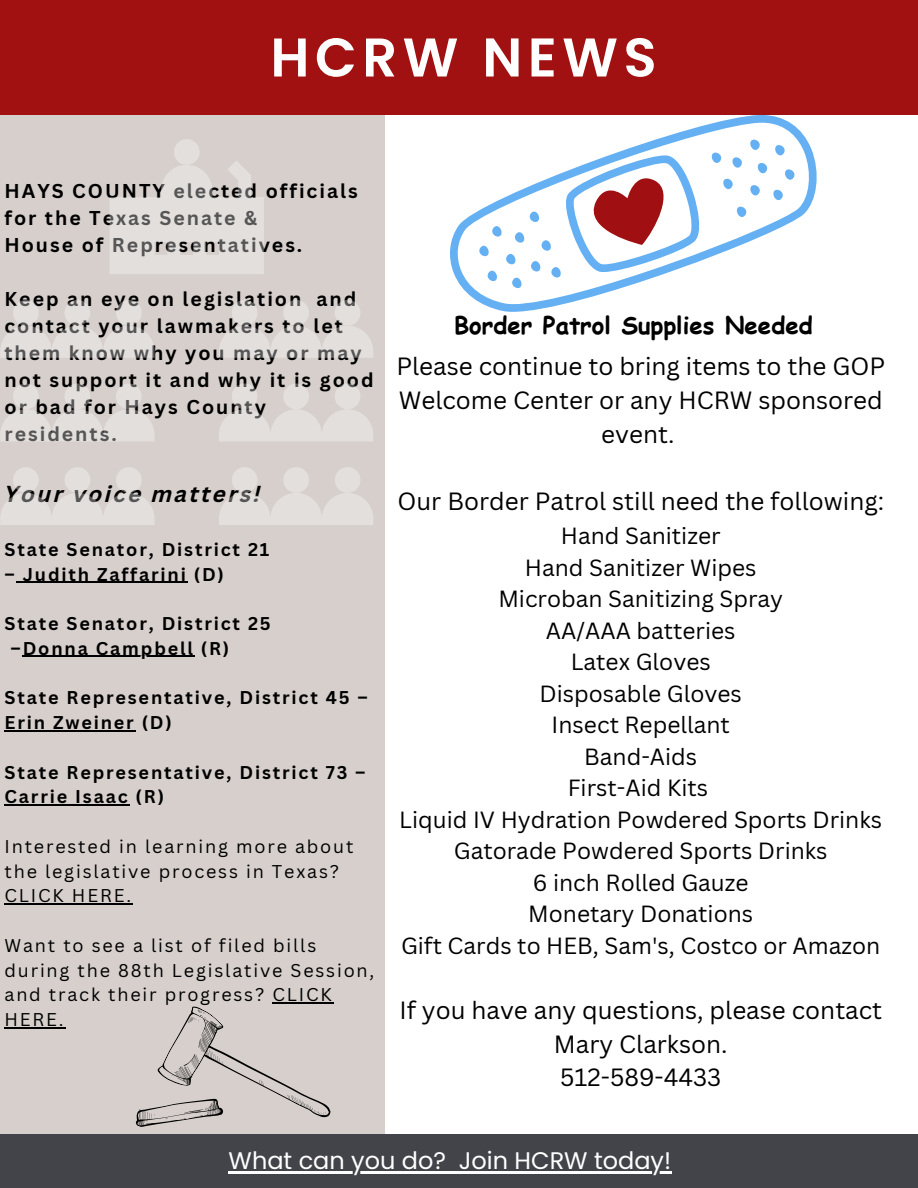
<style>
.page{position:relative;width:918px;height:1188px;background:#fff}
.page>*{position:absolute;margin:0;border:0;box-sizing:border-box;transform-origin:0 0}
.t1{font:600 54.45px "Poppins";letter-spacing:.1em;color:#fff}
.t2{font:24.3px/33.8px "Canva Sans";color:#000;text-align:center}
.t3{font:24px "Poppins";color:#fff}
.t4{font:700 24px "Comic Sans MS";color:#000}
.t5{font:22.8px "Canva Sans";color:#000}
.t6{font:italic 700 22.5px "Canva Sans";letter-spacing:.1em;color:#000}
.t7{font:700 19.5px/27px "Canva Sans";letter-spacing:.1em;color:#000}
.t8{font:700 18px/24.8px "Canva Sans";letter-spacing:.1em;color:#000}
.t9{font:18px/24.8px "Canva Sans";letter-spacing:.1em;color:#000}
</style>
<div class="page">
<div style="left:0;top:86px;width:385px;height:1061px;background:#d6cfcc"></div>
<hr style="left:17px;top:582px;width:171px;height:1px;background:#000">
<hr style="left:23px;top:656px;width:172px;height:1px;background:#000">
<hr style="left:4px;top:730px;width:132px;height:1px;background:#000">
<hr style="left:4px;top:804px;width:126px;height:2px;background:#000">
<hr style="left:4px;top:903px;width:129px;height:2px;background:#000">
<hr style="left:272px;top:1002px;width:62px;height:2px;background:#000">
<hr style="left:4px;top:1027px;width:62px;height:1px;background:#000">
<div style="left:0;top:1134px;width:918px;height:54px;background:#424449"></div>
<div style="left:0;top:0;width:918px;height:115px;background:#a11112"></div>
<svg style="left:450px;top:115px;width:367px;height:197px"></svg>
<svg style="left:476px;top:153px;width:228px;height:138px"></svg>
<svg style="left:710px;top:137px;width:88px;height:84px"></svg>
<svg style="left:0;top:300px;width:154px;height:58px"></svg>
<svg style="left:219px;top:300px;width:154px;height:58px"></svg>
<svg style="left:0;top:384px;width:154px;height:57px"></svg>
<svg style="left:219px;top:384px;width:154px;height:57px"></svg>
<svg style="left:0;top:467px;width:154px;height:58px"></svg>
<svg style="left:219px;top:467px;width:154px;height:58px"></svg>
<svg style="left:110px;top:139px;width:154px;height:135px"></svg>
<svg style="left:136px;top:1006px;width:194px;height:121px"></svg>
<hr style="left:229px;top:1171px;width:217px;height:2px;background:#fff">
<svg style="left:446px;top:1171px;width:13px;height:2px"></svg>
<hr style="left:459px;top:1171px;width:212px;height:2px;background:#fff">
<p class="t1" style="left:270px;top:19px;width:388px">HCRW NEWS</p>
<p class="t7" style="left:4px;top:177px;width:355px">HAYS COUNTY elected officials for the Texas Senate &amp;</p>
<p class="t7" style="left:4px;top:231px;width:299px">House of Representatives.</p>
<p class="t7" style="left:4px;top:285px;width:371px">Keep an eye on legislation and contact your lawmakers to let them know why you may or may not support it and why it is good or bad for Hays County residents.</p>
<p class="t6" style="left:4px;top:485px;width:258px">Your voice matters!</p>
<p class="t8" style="left:4px;top:536px;width:266px">State Senator, District 21</p>
<p class="t8" style="left:4px;top:561px;width:221px">– Judith Zaffarini (D)</p>
<p class="t8" style="left:4px;top:611px;width:268px">State Senator, District 25</p>
<p class="t8" style="left:11px;top:635px;width:220px">–Donna Campbell (R)</p>
<p class="t8" style="left:4px;top:685px;width:365px">State Representative, District 45 –<br>Erin Zweiner (D)</p>
<p class="t8" style="left:4px;top:759px;width:363px">State Representative, District 73 –<br>Carrie Isaac (R)</p>
<p class="t9" style="left:4px;top:833px;width:350px">Interested in learning more about the legislative process in Texas?<br>CLICK HERE.</p>
<p class="t9" style="left:4px;top:932px;width:371px">Want to see a list of filed bills during the 88th Legislative Session, and track their progress? CLICK<br>HERE.</p>
<p class="t4" style="left:454px;top:308px;width:360px">Border Patrol Supplies Needed</p>
<p class="t2" style="left:396px;top:349px;width:490px">Please continue to bring items to the GOP<br>Welcome Center or any HCRW sponsored event.</p>
<p class="t2" style="left:397px;top:484px;width:488px">Our Border Patrol still need the following:</p>
<p class="t5" style="left:561px;top:520px;width:161px">Hand Sanitizer</p>
<p class="t5" style="left:525px;top:551px;width:233px">Hand Sanitizer Wipes</p>
<p class="t5" style="left:498px;top:583px;width:286px">Microban Sanitizing Spray</p>
<p class="t5" style="left:546px;top:614px;width:191px">AA/AAA batteries</p>
<p class="t5" style="left:571px;top:646px;width:142px">Latex Gloves</p>
<p class="t5" style="left:540px;top:677px;width:204px">Disposable Gloves</p>
<p class="t5" style="left:552px;top:709px;width:180px">Insect Repellant</p>
<p class="t5" style="left:584px;top:740px;width:115px">Band-Aids</p>
<p class="t5" style="left:568px;top:772px;width:142px">First-Aid Kits</p>
<p class="t5" style="left:399px;top:803px;width:484px">Liquid IV Hydration Powdered Sports Drinks</p>
<p class="t5" style="left:454px;top:835px;width:375px">Gatorade Powdered Sports Drinks</p>
<p class="t5" style="left:533px;top:866px;width:217px">6 inch Rolled Gauze</p>
<p class="t5" style="left:528px;top:898px;width:226px">Monetary Donations</p>
<p class="t5" style="left:401px;top:929px;width:481px">Gift Cards to HEB, Sam's, Costco or Amazon</p>
<p class="t2" style="left:399px;top:993px;width:484px">If you have any questions, please contact<br>Mary Clarkson.</p>
<p class="t2" style="left:560px;top:1060px;width:163px">512-589-4433</p>
<p class="t3" style="left:229px;top:1144px;width:444px">What can you do? Join HCRW today!</p>
</div>
